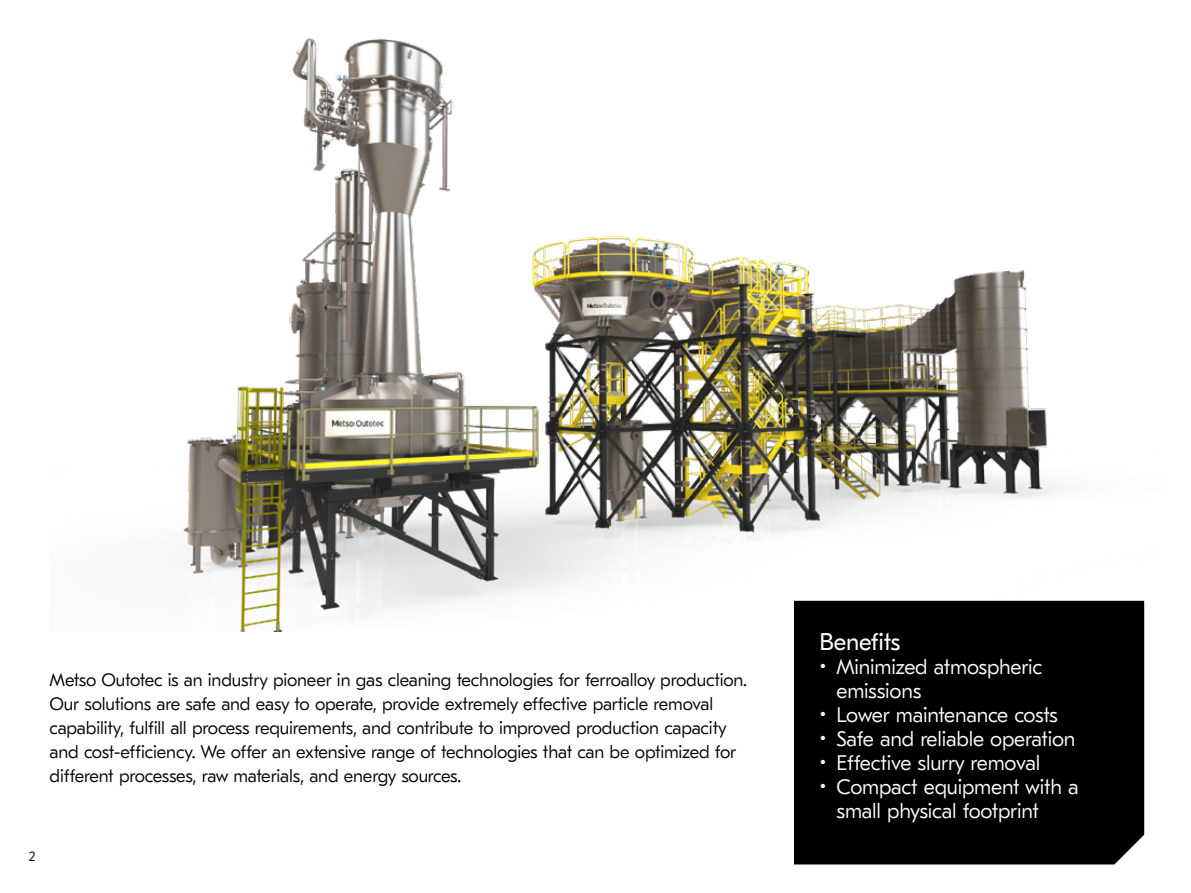
<style>
.page{position:relative;width:1191px;height:893px;background:#fff}
.page>*{position:absolute;margin:0;border:0;box-sizing:border-box;transform-origin:0 0}
.t1{font:24px "GT Eesti Pro Text";letter-spacing:-.02em;color:#fff}
.t2{font:300 21px/24px "GT Eesti Pro Text";letter-spacing:-.01em;color:#fff}
.t3{font:300 18px/24px "GT Eesti Pro Text";letter-spacing:-.01em;color:#000}
.t4{font:300 13.5px "GT Eesti Pro Text";color:#000}
</style>
<div class="page">
<img style="left:179px;top:37px;width:966px;height:595px">
<div style="left:794px;top:601px;width:350px;height:263px;background:#000"></div>
<p class="t3" style="left:50px;top:668px;width:699px">Metso Outotec is an industry pioneer in gas cleaning technologies for ferroalloy production.<br>Our solutions are safe and easy to operate, provide extremely effective particle removal capability, fulfill all process requirements, and contribute to improved production capacity and cost-efficiency. We offer an extensive range of technologies that can be optimized for different processes, raw materials, and energy sources.</p>
<p class="t4" style="left:29px;top:849px;width:8px">2</p>
<h1 class="t1" style="left:819px;top:628px;width:82px">Benefits</h1>
<p class="t2" style="left:836px;top:655px;width:207px;text-indent:-17px">• Minimized atmospheric emissions</p>
<p class="t2" style="left:819px;top:703px;width:240px">• Lower maintenance costs</p>
<p class="t2" style="left:819px;top:727px;width:257px">• Safe and reliable operation</p>
<p class="t2" style="left:819px;top:751px;width:222px">• Effective slurry removal</p>
<p class="t2" style="left:836px;top:775px;width:244px;text-indent:-17px">• Compact equipment with a small physical footprint</p>
</div>
